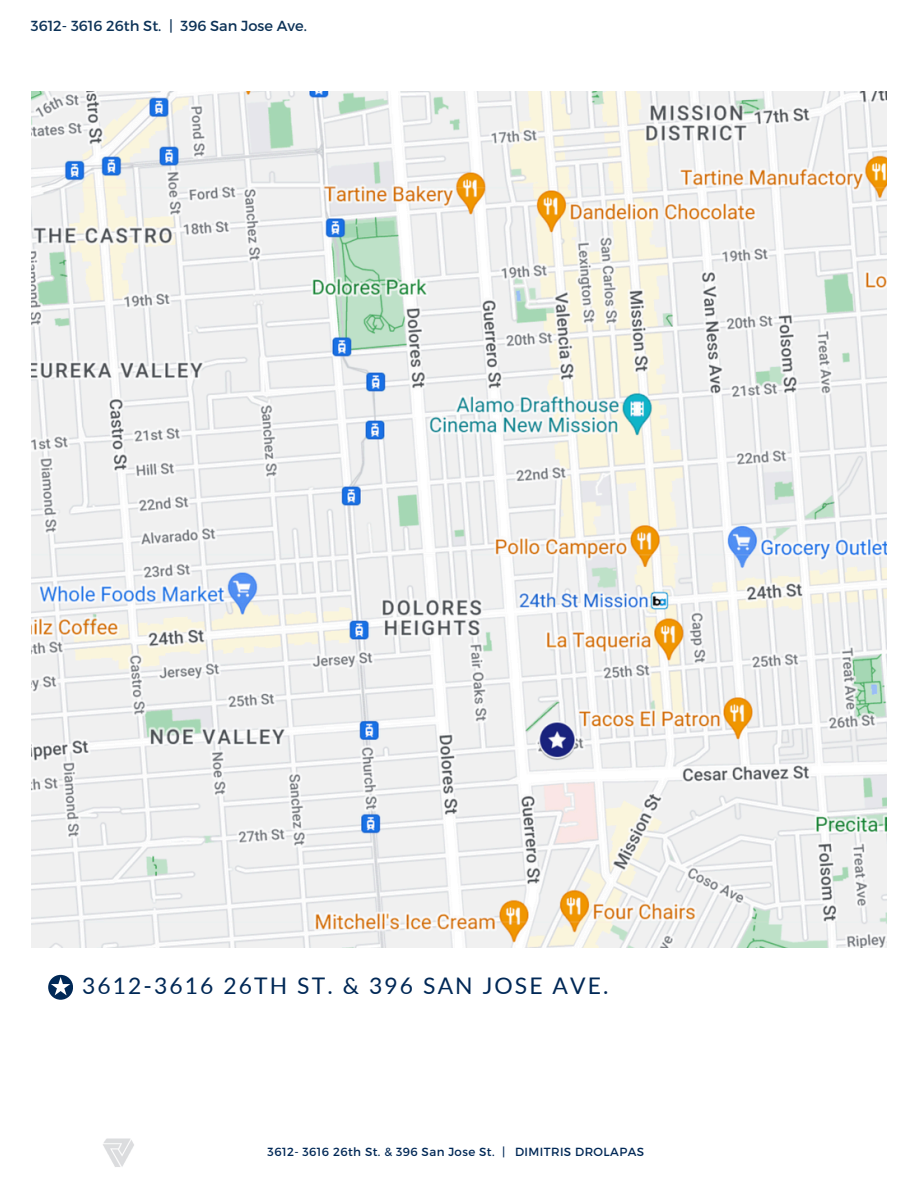
<style>
.page{position:relative;width:918px;height:1188px;background:#fff}
.page>*{position:absolute;margin:0;border:0;box-sizing:border-box;transform-origin:0 0}
.t1{font:22.95px "Lato";letter-spacing:.09em;color:#002856}
.t2{font:14.55px "Montserrat";color:#0c3257}
.t3{font:11.85px "Montserrat";letter-spacing:.035em;color:#002856}
</style>
<div class="page">
<img style="left:103px;top:1138px;width:31px;height:29px">
<svg style="left:48px;top:975px;width:25px;height:25px"></svg>
<img style="left:31px;top:92px;width:856px;height:856px">
<h1 class="t2" style="left:31px;top:17px;width:144px">3612- 3616 26th St. |</h1>
<p class="t2" style="left:181px;top:17px;width:128px">396 San Jose Ave.</p>
<p class="t1" style="left:82px;top:972px;width:528px">3612-3616 26TH ST. &amp; 396 SAN JOSE AVE.</p>
<h3 class="t3" style="left:268px;top:1145px;width:239px">3612- 3616 26th St. &amp; 396 San Jose St. |</h3>
<p class="t3" style="left:515px;top:1145px;width:131px">DIMITRIS DROLAPAS</p>
</div>
